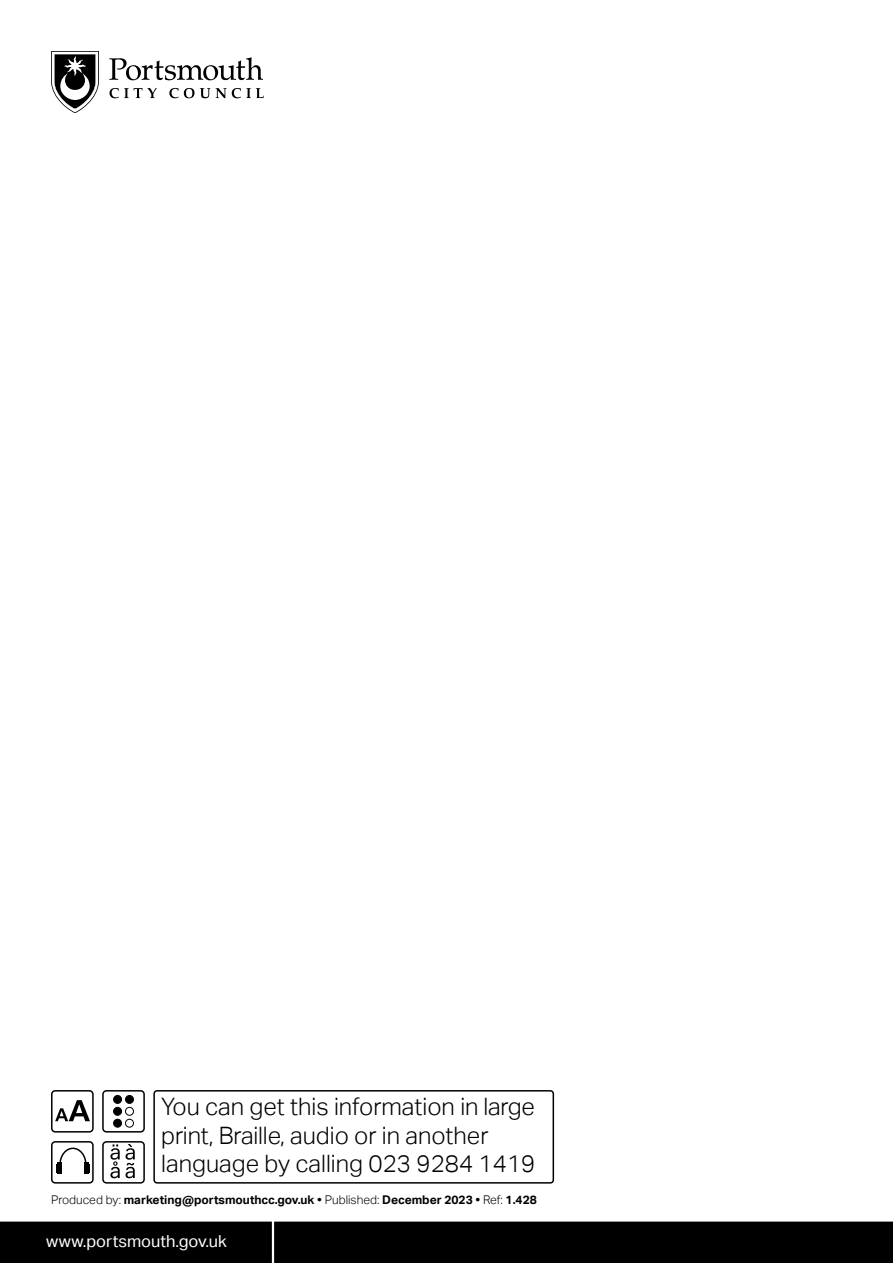
<style>
.page{position:relative;width:893px;height:1263px;background:#fff}
.page>*{position:absolute;margin:0;border:0;box-sizing:border-box;transform-origin:0 0}
.t1{font:300 24px/28.5px "Aktiv Grotesk";color:#000}
.t2{font:16.5px "Aktiv Grotesk";color:#fff}
.t3{font:700 12px "Aktiv Grotesk";color:#000}
.s1{font-weight:300}
</style>
<div class="page">
<div style="left:0;top:1220px;width:272px;height:43px;background:#000"></div>
<div style="left:272px;top:1220px;width:621px;height:43px;background:#000"></div>
<hr style="left:272px;top:1220px;width:2px;height:43px;background:#fff">
<hr style="left:0;top:1219px;width:893px;height:2px;background:#fff">
<div style="left:153px;top:1090px;width:401px;height:93px;border:2px solid #000;border-radius:3px"></div>
<div style="left:51px;top:1090px;width:43px;height:42px;border:2px solid #000;border-radius:4px"></div>
<svg style="left:55px;top:1100px;width:35px;height:21px"></svg>
<div style="left:102px;top:1090px;width:43px;height:42px;border:2px solid #000;border-radius:4px"></div>
<div style="left:114px;top:1095px;width:8px;height:8px;background:#000;border-radius:50%"></div>
<div style="left:113px;top:1095px;width:9px;height:9px;border:1px solid #000;border-radius:50%"></div>
<div style="left:114px;top:1107px;width:8px;height:8px;background:#000;border-radius:50%"></div>
<div style="left:113px;top:1107px;width:9px;height:8px;border:1px solid #000;border-radius:50%"></div>
<div style="left:114px;top:1119px;width:8px;height:8px;background:#000;border-radius:50%"></div>
<div style="left:113px;top:1119px;width:9px;height:8px;border:1px solid #000;border-radius:50%"></div>
<div style="left:126px;top:1095px;width:7px;height:8px;background:#000;border-radius:50%"></div>
<div style="left:125px;top:1095px;width:9px;height:9px;border:1px solid #000;border-radius:50%"></div>
<div style="left:125px;top:1107px;width:9px;height:8px;border:1px solid #000;border-radius:50%"></div>
<div style="left:125px;top:1119px;width:9px;height:8px;border:1px solid #000;border-radius:50%"></div>
<div style="left:51px;top:1141px;width:43px;height:42px;border:2px solid #000;border-radius:4px"></div>
<div style="left:57px;top:1162px;width:5px;height:12px;background:#000"></div>
<svg style="left:56px;top:1147px;width:31px;height:25px"></svg>
<div style="left:84px;top:1162px;width:5px;height:12px;background:#000"></div>
<div style="left:85px;top:1164px;width:5px;height:8px;background:#000"></div>
<div style="left:102px;top:1141px;width:43px;height:42px;border:2px solid #000;border-radius:4px"></div>
<svg style="left:110px;top:1144px;width:25px;height:34px"></svg>
<svg style="left:51px;top:51px;width:48px;height:62px"></svg>
<svg style="left:109px;top:57px;width:154px;height:23px"></svg>
<svg style="left:110px;top:88px;width:47px;height:10px"></svg>
<svg style="left:169px;top:88px;width:41px;height:10px"></svg>
<svg style="left:216px;top:88px;width:48px;height:10px"></svg>
<p class="t1" style="left:161px;top:1092px;width:376px">You can get this information in large print, Braille, audio or in another language by calling 023 9284 1419</p>
<p class="t3" style="left:51px;top:1193px;width:487px"><span class="s1">Produced by:</span> marketing@portsmouthcc.gov.uk • <span class="s1">Published:</span> December 2023 • <span class="s1">Ref:</span> 1.428</p>
<p class="t2" style="left:46px;top:1231px;width:182px">www.portsmouth.gov.uk</p>
</div>
